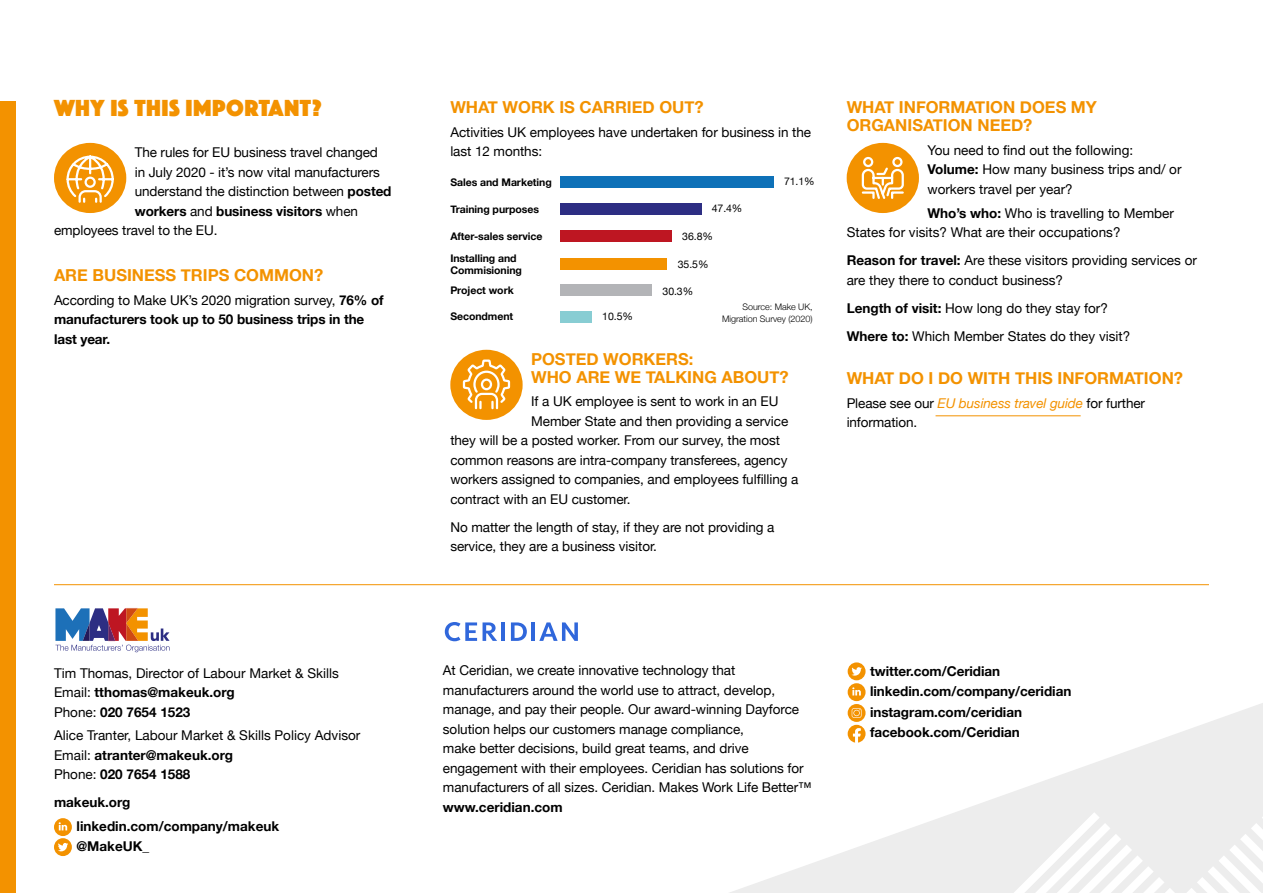
<style>
.page{position:relative;width:1263px;height:893px;background:#fff}
.page>*{position:absolute;margin:0;border:0;box-sizing:border-box;transform-origin:0 0}
.t1{font:24px "Phosphate Pro Solid";letter-spacing:.02em;color:#f39200}
.t2{font:700 16.5px/18px "Helvetica Neue";color:#f39200}
.t3{font:13.5px/19.5px "Helvetica Neue";letter-spacing:-.005em;color:#000}
.t4{font:700 13.5px/20.5px "Helvetica Neue";letter-spacing:-.005em;color:#000}
.t5{font:700 10.5px/12px "Helvetica Neue";letter-spacing:-.005em;color:#000}
.t6{font:10.5px "Helvetica Neue";letter-spacing:-.005em;color:#000}
.t7{font:300 9px/12px "Helvetica Neue";letter-spacing:-.005em;color:#000;text-align:right}
.s1{font-weight:700}
.s2{font-weight:400}
.s3{font-style:italic;color:#f39200}
</style>
<div class="page">
<div style="left:0;top:102px;width:16px;height:791px;background:#f39200"></div>
<svg style="left:55px;top:608px;width:115px;height:44px"></svg>
<svg style="left:730px;top:703px;width:533px;height:190px"></svg>
<svg style="left:1013px;top:812px;width:162px;height:81px"></svg>
<svg style="left:1186px;top:816px;width:77px;height:77px"></svg>
<div style="left:54px;top:143px;width:72px;height:70px;background:#f39200;border-radius:50%"></div>
<svg style="left:65px;top:155px;width:50px;height:49px"></svg>
<div style="left:847px;top:143px;width:72px;height:70px;background:#f39200;border-radius:50%"></div>
<svg style="left:861px;top:156px;width:43px;height:43px"></svg>
<div style="left:450px;top:350px;width:73px;height:70px;background:#f39200;border-radius:50%"></div>
<svg style="left:462px;top:358px;width:49px;height:52px"></svg>
<svg style="left:445px;top:622px;width:52px;height:19px"></svg>
<hr style="left:501px;top:622px;width:4px;height:19px;background:#3067db">
<svg style="left:511px;top:622px;width:16px;height:19px"></svg>
<hr style="left:532px;top:622px;width:3px;height:19px;background:#3067db">
<svg style="left:539px;top:622px;width:39px;height:19px"></svg>
<hr style="left:54px;top:584px;width:1155px;height:1px;background:#f39200">
<div style="left:560px;top:176px;width:213px;height:12px;background:#0e71b8"></div>
<div style="left:560px;top:258px;width:107px;height:11px;background:#f39200"></div>
<div style="left:560px;top:204px;width:141px;height:11px;background:#2d2e83"></div>
<div style="left:560px;top:285px;width:92px;height:11px;background:#b3b4b7"></div>
<div style="left:560px;top:311px;width:32px;height:12px;background:#88cdd3"></div>
<div style="left:560px;top:231px;width:111px;height:11px;background:#be1622"></div>
<hr style="left:935px;top:416px;width:146px;height:1px;background:#f39200">
<div style="left:848px;top:662px;width:17px;height:18px;background:#f39200;border-radius:50%"></div>
<svg style="left:851px;top:667px;width:11px;height:9px"></svg>
<div style="left:54px;top:838px;width:18px;height:18px;background:#f39200;border-radius:50%"></div>
<svg style="left:58px;top:843px;width:10px;height:8px"></svg>
<div style="left:848px;top:683px;width:17px;height:18px;background:#f39200;border-radius:50%"></div>
<svg style="left:852px;top:687px;width:9px;height:8px"></svg>
<svg style="left:54px;top:818px;width:18px;height:18px"></svg>
<svg style="left:59px;top:822px;width:8px;height:8px"></svg>
<svg style="left:848px;top:704px;width:17px;height:18px"></svg>
<svg style="left:852px;top:708px;width:9px;height:10px"></svg>
<svg style="left:848px;top:725px;width:17px;height:18px"></svg>
<h1 class="t1" style="left:54px;top:91px;width:269px">WHY IS THIS IMPORTANT?</h1>
<p class="t3" style="left:135px;top:143px;width:245px">The rules for EU business travel changed</p>
<p class="t3" style="left:135px;top:163px;width:247px">in July 2020 - it’s now vital manufacturers</p>
<p class="t3" style="left:135px;top:182px;width:258px">understand the distinction between <span class="s1">posted</span></p>
<p class="t4" style="left:135px;top:201px;width:225px">workers <span class="s2">and</span> business visitors <span class="s2">when</span></p>
<p class="t3" style="left:54px;top:221px;width:165px">employees travel to the EU.</p>
<p class="t2" style="left:54px;top:267px;width:271px">ARE BUSINESS TRIPS COMMON?</p>
<p class="t4" style="left:54px;top:291px;width:331px;line-height:19.5px"><span class="s2">According to Make UK’s 2020 migration survey,</span> 76% of manufacturers took up to 50 business trips in the last year.</p>
<p class="t3" style="left:54px;top:664px;width:286px">Tim Thomas, Director of Labour Market &amp; Skills<br>Email: <span class="s1">tthomas@makeuk.org<br></span>Phone: <span class="s1">020 7654 1523</span></p>
<p class="t3" style="left:54px;top:727px;width:308px">Alice Tranter, Labour Market &amp; Skills Policy Advisor<br>Email: <span class="s1">atranter@makeuk.org<br></span>Phone: <span class="s1">020 7654 1588</span></p>
<p class="t4" style="left:77px;top:791px;width:204px;line-height:23.7px;text-indent:-23px">makeuk.org linkedin.com/company/makeuk</p>
<p class="t4" style="left:77px;top:836px;width:74px">@MakeUK_</p>
<p class="t2" style="left:450px;top:99px;width:255px">WHAT WORK IS CARRIED OUT?</p>
<p class="t3" style="left:450px;top:123px;width:362px">Activities UK employees have undertaken for business in the last 12 months:</p>
<p class="t5" style="left:450px;top:176px;width:103px">Sales and Marketing</p>
<p class="t5" style="left:450px;top:203px;width:90px">Training purposes</p>
<p class="t5" style="left:450px;top:230px;width:94px">After-sales service</p>
<p class="t5" style="left:450px;top:253px;width:73px">Installing and<br>Commisioning</p>
<p class="t5" style="left:450px;top:284px;width:65px">Project work</p>
<p class="t5" style="left:450px;top:311px;width:64px">Secondment</p>
<p class="t6" style="left:602px;top:309px;width:32px">10.5%</p>
<p class="t6" style="left:712px;top:201px;width:32px">47.4%</p>
<p class="t6" style="left:682px;top:229px;width:32px">36.8%</p>
<p class="t6" style="left:678px;top:257px;width:32px">35.5%</p>
<p class="t6" style="left:662px;top:283px;width:32px">30.3%</p>
<p class="t6" style="left:784px;top:174px;width:32px">71.1%</p>
<p class="t7" style="left:722px;top:301px;width:92px">Source: Make UK,<br>Migration Survey (2020)</p>
<p class="t2" style="left:531px;top:350px;width:259px">POSTED WORKERS:<br>WHO ARE WE TALKING ABOUT?</p>
<p class="t3" style="left:531px;top:393px;width:249px">If a UK employee is sent to work in an EU</p>
<p class="t3" style="left:531px;top:412px;width:259px">Member State and then providing a service</p>
<p class="t3" style="left:450px;top:432px;width:331px">they will be a posted worker. From our survey, the most</p>
<p class="t3" style="left:450px;top:451px;width:339px">common reasons are intra-company transferees, agency</p>
<p class="t3" style="left:450px;top:471px;width:350px">workers assigned to companies, and employees fulfilling a</p>
<p class="t3" style="left:450px;top:490px;width:182px">contract with an EU customer.</p>
<p class="t3" style="left:450px;top:518px;width:326px">No matter the length of stay, if they are not providing a service, they are a business visitor.</p>
<p class="t2" style="left:847px;top:99px;width:252px">WHAT INFORMATION DOES MY<br>ORGANISATION NEED?</p>
<p class="t3" style="left:927px;top:141px;width:256px">You need to find out the following:<br><span class="s1">Volume:</span> How many business trips and/ or workers travel per year?</p>
<p class="t3" style="left:847px;top:204px;width:329px;text-indent:81px"><span class="s1">Who’s who:</span> Who is travelling to Member<br>States for visits? What are their occupations?</p>
<p class="t3" style="left:847px;top:251px;width:352px"><span class="s1">Reason for travel:</span> Are these visitors providing services or are they there to conduct business?</p>
<p class="t3" style="left:847px;top:295px;width:285px;line-height:28px"><span class="s1">Length of visit:</span> How long do they stay for?<br><span class="s1">Where to:</span> Which Member States do they visit?</p>
<p class="t2" style="left:847px;top:370px;width:338px">WHAT DO I DO WITH THIS INFORMATION?</p>
<p class="t3" style="left:847px;top:394px;width:300px">Please see our <span class="s3">EU business travel guide</span> for further information.</p>
<p class="t3" style="left:443px;top:661px;width:370px">At Ceridian, we create innovative technology that manufacturers around the world use to attract, develop, manage, and pay their people. Our award-winning Dayforce solution helps our customers manage compliance,<br>make better decisions, build great teams, and drive engagement with their employees. Ceridian has solutions for manufacturers of all sizes. Ceridian. Makes Work Life Better™</p>
<p class="t4" style="left:443px;top:797px;width:121px">www.ceridian.com</p>
<p class="t4" style="left:870px;top:661px;width:203px">twitter.com/Ceridian linkedin.com/company/ceridian instagram.com/ceridian facebook.com/Ceridian</p>
</div>
